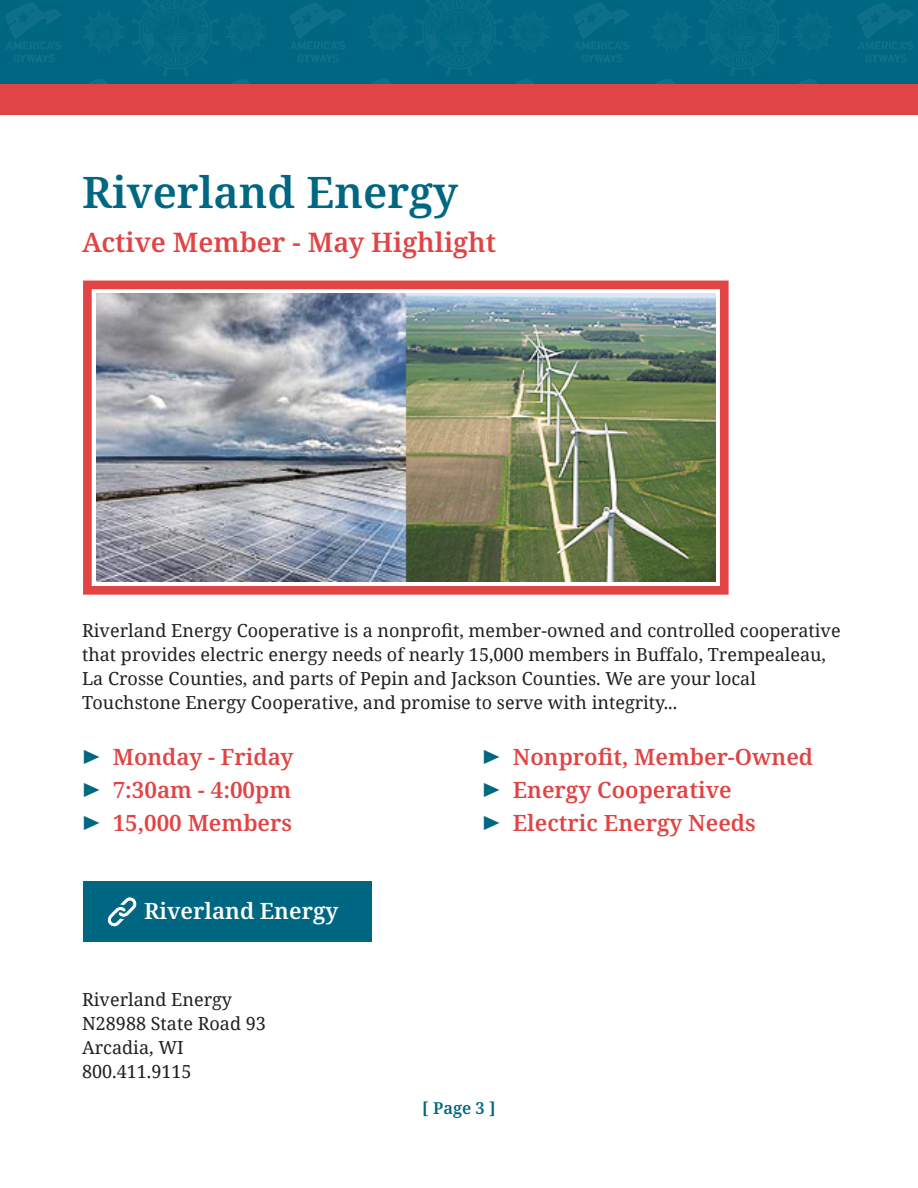
<style>
.page{position:relative;width:918px;height:1188px;background:#fff}
.page>*{position:absolute;margin:0;border:0;box-sizing:border-box;transform-origin:0 0}
.t1{font:600 43.5px "Noto Serif";color:#006782}
.t2{font:600 27px "Noto Serif";color:#e04444}
.t3{font:600 22.5px "Noto Serif";color:#e04444}
.t4{font:600 22.5px "Noto Serif";color:#fff}
.t5{font:18px/24px "Noto Serif";color:#231f20}
.t6{font:600 16.5px "Noto Serif";color:#006782}
.s1{color:#006782}
</style>
<div class="page">
<img style="left:0;top:0;width:918px;height:84px">
<div style="left:0;top:84px;width:918px;height:30px;background:#e04444"></div>
<div style="left:83px;top:281px;width:646px;height:314px;background:#e04444"></div>
<svg style="left:92px;top:289px;width:628px;height:297px;background:#f8f6f7"></svg>
<img style="left:96px;top:294px;width:620px;height:288px">
<div style="left:83px;top:882px;width:289px;height:60px;background:#006782"></div>
<svg style="left:107px;top:897px;width:30px;height:30px"></svg>
<p class="t1" style="left:82px;top:163px;width:378px">Riverland Energy</p>
<p class="t2" style="left:82px;top:223px;width:416px">Active Member - May Highlight</p>
<p class="t5" style="left:82px;top:618px;width:760px">Riverland Energy Cooperative is a nonprofit, member-owned and controlled cooperative that provides electric energy needs of nearly 15,000 members in Buffalo, Trempealeau, La Crosse Counties, and parts of Pepin and Jackson Counties. We are your local Touchstone Energy Cooperative, and promise to serve with integrity...</p>
<p class="t3" style="left:65px;top:741px;width:230px"><span class="s1">✔</span>Monday - Friday</p>
<p class="t3" style="left:65px;top:774px;width:227px"><span class="s1">✔</span>7:30am - 4:00pm</p>
<p class="t3" style="left:65px;top:807px;width:228px"><span class="s1">✔</span>15,000 Members</p>
<p class="t3" style="left:465px;top:741px;width:349px"><span class="s1">✔</span>Nonprofit, Member-Owned</p>
<p class="t3" style="left:465px;top:774px;width:268px"><span class="s1">✔</span>Energy Cooperative</p>
<p class="t3" style="left:465px;top:807px;width:292px"><span class="s1">✔</span>Electric Energy Needs</p>
<p class="t4" style="left:144px;top:896px;width:196px">Riverland Energy</p>
<p class="t5" style="left:82px;top:987px;width:151px">Riverland Energy</p>
<p class="t5" style="left:82px;top:1011px;width:185px">N28988 State Road 93</p>
<p class="t5" style="left:82px;top:1035px;width:103px">Arcadia, WI</p>
<p class="t5" style="left:82px;top:1059px;width:111px">800.411.9115</p>
<p class="t6" style="left:422px;top:1097px;width:75px">[ Page 3 ]</p>
</div>
